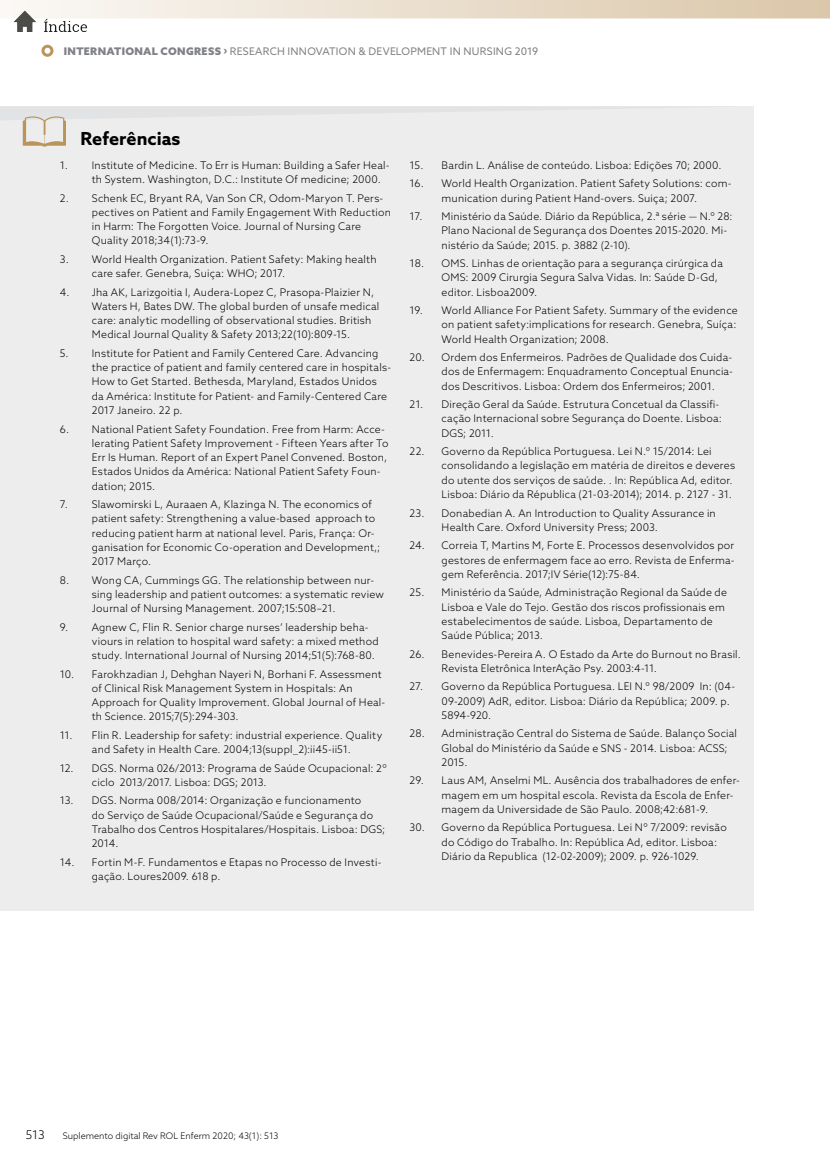
<style>
.page{position:relative;width:830px;height:1170px;background:#fff}
.page>*{position:absolute;margin:0;border:0;box-sizing:border-box;transform-origin:0 0}
.t1{font:700 18px "Azo Sans";color:#000}
.t2{font:300 12px "Azo Sans";color:#000}
.t3{font:300 10.5px/14.2px "Azo Sans";letter-spacing:.02em;color:#000}
.t4{font:10.5px "Azo Sans";letter-spacing:.025em;color:#808285}
.t5{font:300 9px "Azo Sans";color:#000}
.s1{font-weight:900}
</style>
<div class="page">
<svg style="left:14px;top:0;width:815px;height:18px;background:#e9ddcc"></svg>
<div style="left:41px;top:45px;width:12px;height:12px;border:3px solid #bb945c;border-radius:50%"></div>
<div style="left:0;top:106px;width:753px;height:804px;background:#ededee"></div>
<svg style="left:0;top:107px;width:670px;height:40px"></svg>
<img style="left:13px;top:6px;width:76px;height:26px">
<p class="t4" style="left:64px;top:44px;width:475px"><span class="s1">INTERNATIONAL CONGRESS ›</span> RESEARCH INNOVATION &amp; DEVELOPMENT IN NURSING 2019</p>
<h1 class="t1" style="left:81px;top:126px;width:101px">Referências</h1>
<p class="t3" style="left:92px;top:158px;width:299px;text-indent:-32px">1. Institute of Medicine. To Err is Human: Building a Safer Heal&shy;th System. Washington, D.C.: Institute Of medicine; 2000.</p>
<p class="t3" style="left:92px;top:191px;width:300px;text-indent:-32px">2. Schenk EC, Bryant RA, Van Son CR, Odom-Maryon T. Pers&shy;pectives on Patient and Family Engagement With Reduction in Harm: The Forgotten Voice. Journal of Nursing Care Quality 2018;34(1):73-9.</p>
<p class="t3" style="left:92px;top:252px;width:286px;text-indent:-32px">3. World Health Organization. Patient Safety: Making health care safer. Genebra, Suiça: WHO; 2017.</p>
<p class="t3" style="left:92px;top:285px;width:289px;text-indent:-32px">4. Jha AK, Larizgoitia I, Audera-Lopez C, Prasopa-Plaizier N, Waters H, Bates DW. The global burden of unsafe medical care: analytic modelling of observational studies. British Medical Journal Quality &amp; Safety 2013;22(10):809-15.</p>
<p class="t3" style="left:92px;top:346px;width:300px;text-indent:-32px">5. Institute for Patient and Family Centered Care. Advancing the practice of patient and family centered care in hospitals-How to Get Started. Bethesda, Maryland, Estados Unidos da América: Institute for Patient- and Family-Centered Care 2017 Janeiro. 22 p.</p>
<p class="t3" style="left:92px;top:421px;width:298px;text-indent:-32px">6. National Patient Safety Foundation. Free from Harm: Acce&shy;lerating Patient Safety Improvement - Fifteen Years after To Err Is Human. Report of an Expert Panel Convened. Boston, Estados Unidos da América: National Patient Safety Foun&shy;dation; 2015.</p>
<p class="t3" style="left:92px;top:497px;width:290px;text-indent:-32px">7. Slawomirski L, Auraaen A, Klazinga N. The economics of patient safety: Strengthening a value-based approach to reducing patient harm at national level. Paris, França: Or&shy;ganisation for Economic Co-operation and Development,; 2017 Março.</p>
<p class="t3" style="left:92px;top:572px;width:293px;text-indent:-32px">8. Wong CA, Cummings GG. The relationship between nur&shy;sing leadership and patient outcomes: a systematic review<br>Journal of Nursing Management. 2007;15:508–21.</p>
<p class="t3" style="left:92px;top:619px;width:288px;text-indent:-32px">9. Agnew C, Flin R. Senior charge nurses’ leadership beha&shy;viours in relation to hospital ward safety: a mixed method study. International Journal of Nursing 2014;51(5):768-80.</p>
<p class="t3" style="left:92px;top:666px;width:295px;text-indent:-32px">10. Farokhzadian J, Dehghan Nayeri N, Borhani F. Assessment of Clinical Risk Management System in Hospitals: An Approach for Quality Improvement. Global Journal of Heal&shy;th Science. 2015;7(5):294-303.</p>
<p class="t3" style="left:60px;top:728px;width:324px;text-align:center">11. Flin R. Leadership for safety: industrial experience. Quality and Safety in Health Care. 2004;13(suppl_2):ii45-ii51.</p>
<p class="t3" style="left:92px;top:760px;width:296px;text-indent:-32px">12. DGS. Norma 026/2013: Programa de Saúde Ocupacional: 2º ciclo 2013/2017. Lisboa: DGS; 2013.</p>
<p class="t3" style="left:92px;top:793px;width:295px;text-indent:-32px">13. DGS. Norma 008/2014: Organização e funcionamento<br>do Serviço de Saúde Ocupacional/Saúde e Segurança do Trabalho dos Centros Hospitalares/Hospitais. Lisboa: DGS; 2014.</p>
<p class="t3" style="left:92px;top:854px;width:291px;text-indent:-32px">14. Fortin M-F. Fundamentos e Etapas no Processo de Investi&shy;gação. Loures2009. 618 p.</p>
<p class="t3" style="left:409px;top:158px;width:313px">15. Bardin L. Análise de conteúdo. Lisboa: Edições 70; 2000.</p>
<p class="t3" style="left:409px;top:176px;width:323px;text-align:center">16. World Health Organization. Patient Safety Solutions: com&shy;munication during Patient Hand-overs. Suiça; 2007.</p>
<p class="t3" style="left:441px;top:209px;width:292px;text-indent:-32px">17. Ministério da Saúde. Diário da República, 2.ª série — N.º 28:<br>Plano Nacional de Segurança dos Doentes 2015-2020. Mi&shy;nistério da Saúde; 2015. p. 3882 (2-10).</p>
<p class="t3" style="left:441px;top:256px;width:283px;text-indent:-32px">18. OMS. Linhas de orientação para a segurança cirúrgica da<br>OMS: 2009 Cirurgia Segura Salva Vidas. In: Saúde D-Gd, editor. Lisboa2009.</p>
<p class="t3" style="left:441px;top:303px;width:297px;text-indent:-32px">19. World Alliance For Patient Safety. Summary of the evidence on patient safety:implications for research. Genebra, Suíça:<br>World Health Organization; 2008.</p>
<p class="t3" style="left:441px;top:350px;width:293px;text-align:justify;text-indent:-32px">20. Ordem dos Enfermeiros. Padrões de Qualidade dos Cuida&shy;dos de Enfermagem: Enquadramento Conceptual Enuncia&shy;dos Descritivos. Lisboa: Ordem dos Enfermeiros; 2001.</p>
<p class="t3" style="left:441px;top:397px;width:282px;text-indent:-32px">21. Direção Geral da Saúde. Estrutura Concetual da Classifi&shy;cação Internacional sobre Segurança do Doente. Lisboa:<br>DGS; 2011.</p>
<p class="t3" style="left:441px;top:444px;width:295px;text-indent:-32px">22. Governo da República Portuguesa. Lei N.º 15/2014: Lei consolidando a legislação em matéria de direitos e deveres do utente dos serviços de saúde. . In: República Ad, editor.<br>Lisboa: Diário da Républica (21-03-2014); 2014. p. 2127 - 31.</p>
<p class="t3" style="left:441px;top:505px;width:275px;text-indent:-32px">23. Donabedian A. An Introduction to Quality Assurance in<br>Health Care. Oxford University Press; 2003.</p>
<p class="t3" style="left:441px;top:538px;width:294px;text-align:justify;text-indent:-32px">24. Correia T, Martins M, Forte E. Processos desenvolvidos por gestores de enfermagem face ao erro. Revista de Enferma&shy;gem Referência. 2017;IV Série(12):75-84.</p>
<p class="t3" style="left:441px;top:585px;width:287px;text-indent:-32px">25. Ministério da Saúde, Administração Regional da Saúde de Lisboa e Vale do Tejo. Gestão dos riscos profissionais em estabelecimentos de saúde. Lisboa, Departamento de Saúde Pública; 2013.</p>
<p class="t3" style="left:441px;top:646px;width:301px;text-indent:-32px">26. Benevides-Pereira A. O Estado da Arte do Burnout no Brasil.<br>Revista Eletrônica InterAção Psy. 2003:4-11.</p>
<p class="t3" style="left:441px;top:679px;width:295px;text-indent:-32px">27. Governo da República Portuguesa. LEI N.º 98/2009 In: (04-<br>09-2009) AdR, editor. Lisboa: Diário da República; 2009. p.<br>5894-920.</p>
<p class="t3" style="left:441px;top:726px;width:297px;text-indent:-32px">28. Administração Central do Sistema de Saúde. Balanço Social<br>Global do Ministério da Saúde e SNS - 2014. Lisboa: ACSS;<br>2015.</p>
<p class="t3" style="left:441px;top:773px;width:300px;text-indent:-32px">29. Laus AM, Anselmi ML. Ausência dos trabalhadores de enfer&shy;magem em um hospital escola. Revista da Escola de Enfer&shy;magem da Universidade de São Paulo. 2008;42:681-9.</p>
<p class="t3" style="left:441px;top:820px;width:286px;text-indent:-32px">30. Governo da República Portuguesa. Lei Nº 7/2009: revisão do Código do Trabalho. In: República Ad, editor. Lisboa:<br>Diário da Republica (12-02-2009); 2009. p. 926-1029.</p>
<p class="t2" style="left:26px;top:1126px;width:20px">513</p>
<p class="t5" style="left:63px;top:1129px;width:217px">Suplemento digital Rev ROL Enferm 2020; 43(1): 513</p>
</div>
